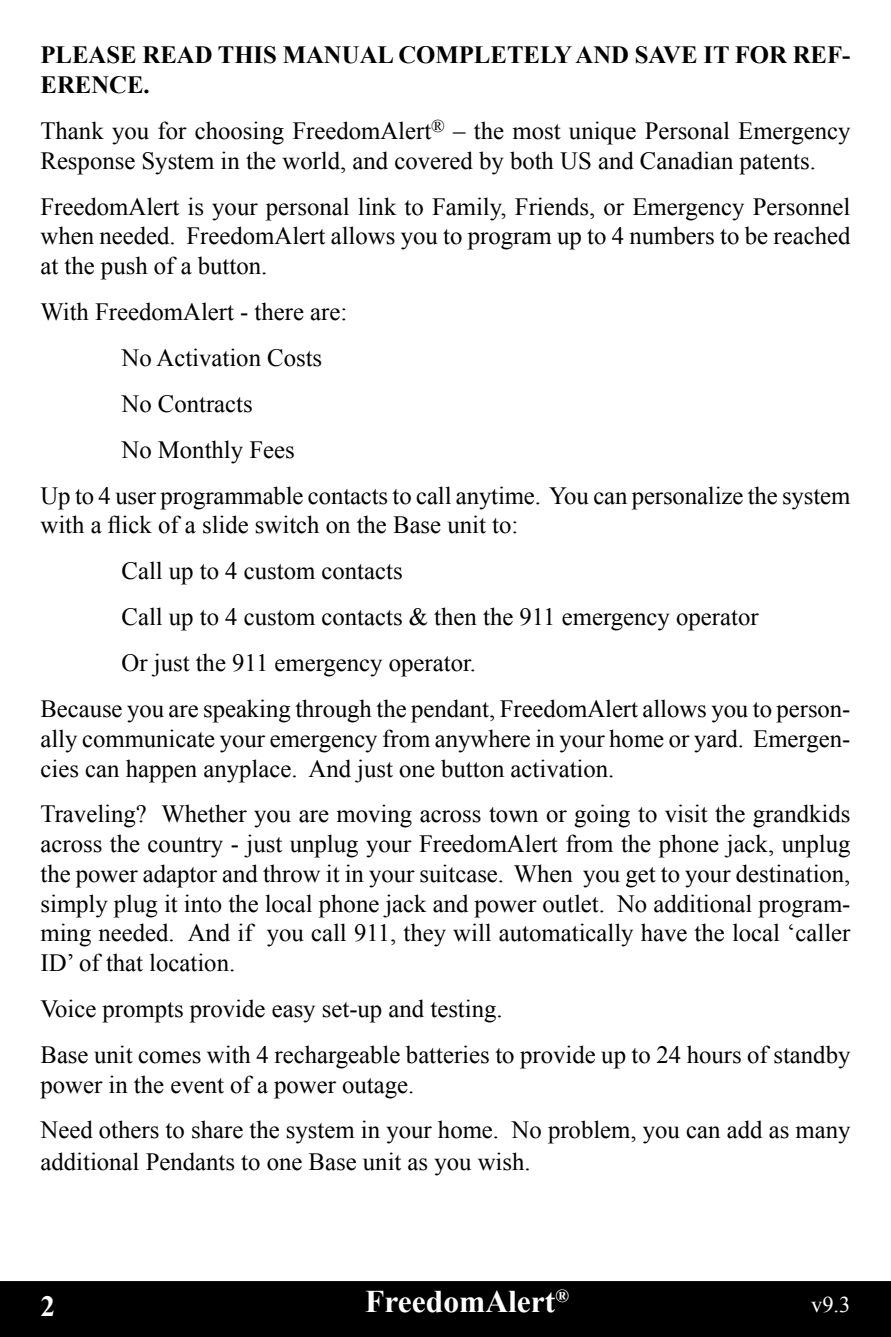
<style>
.page{position:relative;width:891px;height:1337px;background:#fff}
.page>*{position:absolute;margin:0;border:0;box-sizing:border-box;transform-origin:0 0}
.t1{font:700 31.5px "Times New Roman";color:#fff}
.t2{font:24.75px/29.7px "Times New Roman";color:#000}
.t3{font:700 24.75px/29.7px "Times New Roman";color:#000}
.t4{font:22.5px "Times New Roman";color:#fff}
</style>
<div class="page">
<div style="left:0;top:1281px;width:890px;height:55px;background:#000"></div>
<svg style="left:890px;top:1281px;width:1px;height:55px"></svg>
<svg style="left:41px;top:1295px;width:13px;height:20px"></svg>
<p class="t3" style="left:40px;top:40px;width:811px">PLEASE READ THIS MANUAL COMPLETELY AND SAVE IT FOR REF-<br>ERENCE.</p>
<p class="t2" style="left:40px;top:116px;width:811px">Thank you for choosing FreedomAlert<sup>®</sup> – the most unique Personal Emergency<br>Response System in the world, and covered by both US and Canadian patents.</p>
<p class="t2" style="left:40px;top:191px;width:811px;text-align:justify">FreedomAlert is your personal link to Family, Friends, or Emergency Personnel when needed. FreedomAlert allows you to program up to 4 numbers to be reached at the push of a button.</p>
<p class="t2" style="left:40px;top:296px;width:308px">With FreedomAlert - there are:</p>
<p class="t2" style="left:122px;top:342px;width:202px">No Activation Costs</p>
<p class="t2" style="left:122px;top:388px;width:133px">No Contracts</p>
<p class="t2" style="left:122px;top:434px;width:175px">No Monthly Fees</p>
<p class="t2" style="left:40px;top:480px;width:811px">Up to 4 user programmable contacts to call anytime. You can personalize the system</p>
<p class="t2" style="left:40px;top:510px;width:479px">with a flick of a slide switch on the Base unit to:</p>
<p class="t2" style="left:122px;top:556px;width:283px">Call up to 4 custom contacts</p>
<p class="t2" style="left:122px;top:602px;width:639px">Call up to 4 custom contacts &amp; then the 911 emergency operator</p>
<p class="t2" style="left:122px;top:647px;width:356px">Or just the 911 emergency operator.</p>
<p class="t2" style="left:40px;top:693px;width:811px">Because you are speaking through the pendant, FreedomAlert allows you to person-</p>
<p class="t2" style="left:40px;top:723px;width:811px">ally communicate your emergency from anywhere in your home or yard. Emergen&shy;cies can happen anyplace. And just one button activation.</p>
<p class="t2" style="left:40px;top:799px;width:812px;text-align:justify">Traveling? Whether you are moving across town or going to visit the grandkids across the country - just unplug your FreedomAlert from the phone jack, unplug the power adaptor and throw it in your suitcase. When you get to your destination, simply plug it into the local phone jack and power outlet. No additional program&shy;ming needed. And if you call 911, they will automatically have the local ‘caller ID’ of that location.</p>
<p class="t2" style="left:40px;top:985px;width:811px;line-height:45.9px">Voice prompts provide easy set-up and testing.<br>Base unit comes with 4 rechargeable batteries to provide up to 24 hours of standby</p>
<p class="t2" style="left:40px;top:1061px;width:812px;line-height:45.9px">power in the event of a power outage.<br>Need others to share the system in your home. No problem, you can add as many</p>
<p class="t2" style="left:40px;top:1146px;width:492px">additional Pendants to one Base unit as you wish.</p>
<p class="t1" style="left:365px;top:1279px;width:205px">FreedomAlert<sup>®</sup></p>
<p class="t4" style="left:811px;top:1289px;width:41px">v9.3</p>
</div>
